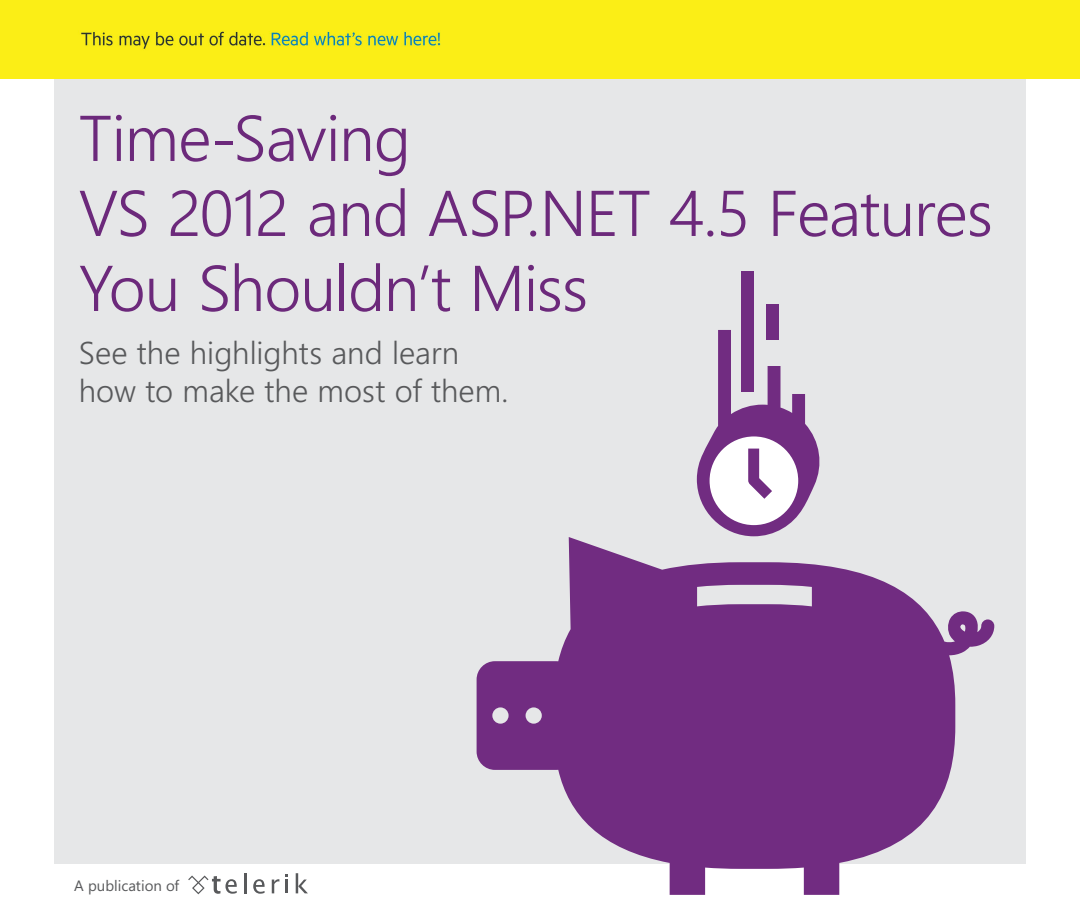
<style>
.page{position:relative;width:1080px;height:918px;background:#fff}
.page>*{position:absolute;margin:0;border:0;box-sizing:border-box;transform-origin:0 0}
.t1{font:300 64.5px/75px "Segoe WP";letter-spacing:-.015em;color:#6c297b}
.t2{font:300 31.5px/37.5px "Segoe WP";color:#58595b}
.t3{font:15px "Segoe WP";color:#58595b}
</style>
<div class="page">
<div style="left:54px;top:79px;width:972px;height:785px;background:#e6e7e8"></div>
<svg style="left:697px;top:330px;width:126px;height:206px"></svg>
<div style="left:741px;top:271px;width:13px;height:121px;background:#712c81"></div>
<div style="left:766px;top:304px;width:13px;height:36px;background:#712c81"></div>
<svg style="left:477px;top:537px;width:517px;height:358px;background:#9c70a7"></svg>
<hr style="left:244px;top:873px;width:2px;height:20px;background:#58595b">
<svg style="left:296px;top:873px;width:12px;height:20px"></svg>
<svg style="left:272px;top:879px;width:7px;height:14px"></svg>
<svg style="left:285px;top:874px;width:3px;height:19px"></svg>
<svg style="left:253px;top:879px;width:12px;height:15px"></svg>
<svg style="left:188px;top:876px;width:49px;height:18px"></svg>
<div style="left:0;top:0;width:1080px;height:79px;background:#fbee16"></div>
<p class="t1" style="left:79px;top:98px;width:916px">Time-Saving<br>VS 2012 and ASP.NET 4.5 Features<br>You Shouldn’t Miss</p>
<p class="t2" style="left:79px;top:333px;width:431px">See the highlights and learn how to make the most of them.</p>
<p class="t3" style="left:74px;top:875px;width:107px">A publication of</p>
</div>
